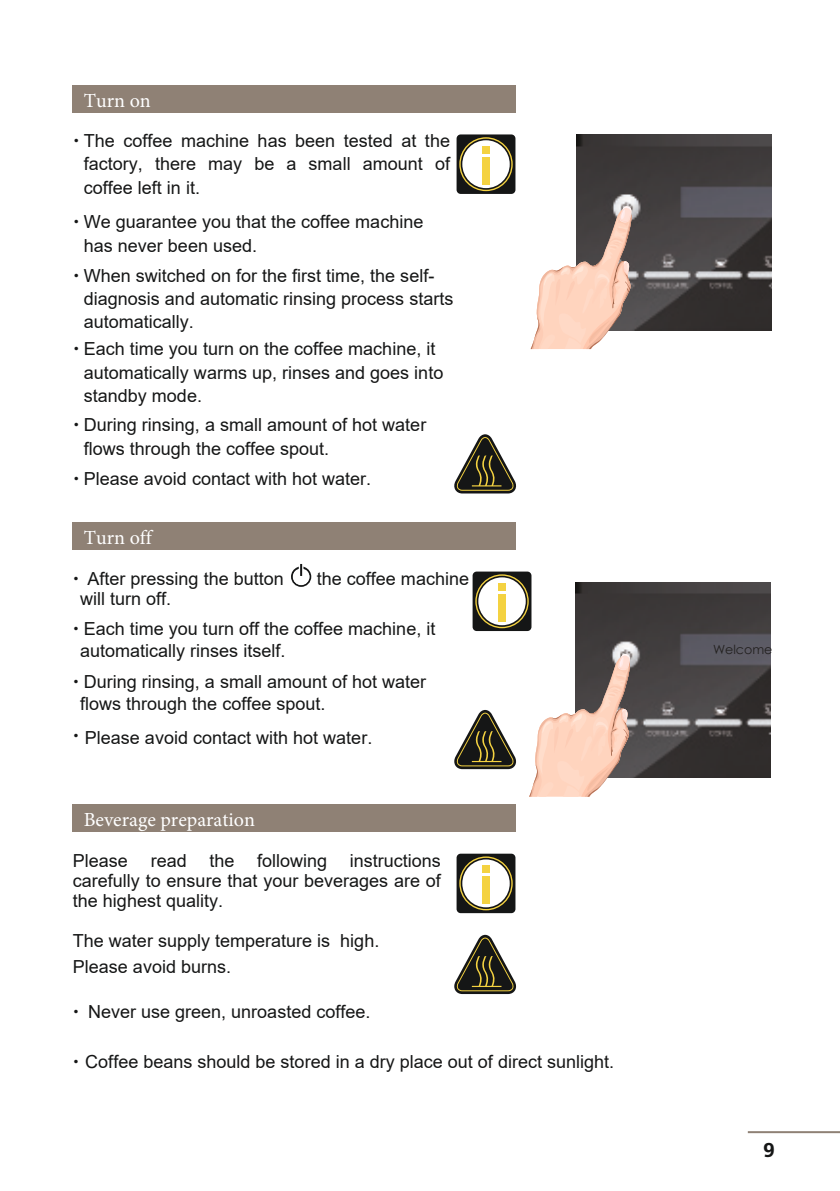
<style>
.page{position:relative;width:840px;height:1191px;background:#fff}
.page>*{position:absolute;margin:0;border:0;box-sizing:border-box;transform-origin:0 0}
.t1{font:20px "Minion Pro";color:#fff}
.t2{font:20px "Free Set Bold Cyrillic";color:#151616}
.t3{font:18px/23.4px "Arial";color:#151616}
.t4{font:12.6px "Century Gothic";color:#232120}
</style>
<div class="page">
<img style="left:575px;top:582px;width:195px;height:196px">
<svg style="left:529px;top:653px;width:102px;height:143px"></svg>
<div style="left:73px;top:85px;width:442px;height:28px;background:#8f8175"></div>
<svg style="left:456px;top:134px;width:59px;height:60px"></svg>
<div style="left:482px;top:146px;width:7px;height:8px;background:#f4d241"></div>
<div style="left:482px;top:157px;width:7px;height:27px;background:#f4d241"></div>
<hr style="left:747px;top:1131px;width:92px;height:2px;background:#8f8175">
<img style="left:576px;top:134px;width:195px;height:196px">
<svg style="left:530px;top:206px;width:103px;height:143px"></svg>
<svg style="left:454px;top:434px;width:62px;height:59px"></svg>
<div style="left:73px;top:522px;width:442px;height:28px;background:#8f8175"></div>
<svg style="left:472px;top:571px;width:59px;height:60px"></svg>
<div style="left:498px;top:583px;width:7px;height:8px;background:#f4d241"></div>
<div style="left:498px;top:594px;width:7px;height:27px;background:#f4d241"></div>
<svg style="left:291px;top:564px;width:21px;height:23px"></svg>
<svg style="left:454px;top:710px;width:62px;height:59px"></svg>
<div style="left:73px;top:804px;width:442px;height:28px;background:#8f8175"></div>
<svg style="left:456px;top:853px;width:59px;height:60px"></svg>
<div style="left:482px;top:865px;width:7px;height:8px;background:#f4d241"></div>
<div style="left:482px;top:876px;width:7px;height:27px;background:#f4d241"></div>
<svg style="left:454px;top:935px;width:62px;height:59px"></svg>
<p class="t1" style="left:84px;top:87px;width:69px">Turn on</p>
<p class="t3" style="left:84px;top:129px;width:367px;text-align:justify">The coffee machine has been tested at the factory, there may be a small amount of coffee left in it.</p>
<p class="t3" style="left:84px;top:210px;width:341px">We guarantee you that the coffee machine has never been used.</p>
<p class="t3" style="left:84px;top:263px;width:371px">When switched on for the first time, the self&shy;diagnosis and automatic rinsing process starts automatically.</p>
<p class="t3" style="left:84px;top:337px;width:361px">Each time you turn on the coffee machine, it automatically warms up, rinses and goes into standby mode.</p>
<p class="t3" style="left:84px;top:413px;width:344px">During rinsing, a small amount of hot water flows through the coffee spout.</p>
<p class="t3" style="left:84px;top:467px;width:289px">Please avoid contact with hot water.</p>
<p class="t1" style="left:84px;top:524px;width:69px">Turn off</p>
<p class="t3" style="left:87px;top:566px;width:198px">After pressing the button</p>
<p class="t3" style="left:316px;top:566px;width:154px">the coffee machine</p>
<p class="t3" style="left:80px;top:583px;width:356px;line-height:30.2px">will turn off.<br>Each time you turn off the coffee machine, it</p>
<p class="t3" style="left:80px;top:634px;width:347px;line-height:31.6px">automatically rinses itself.<br>During rinsing, a small amount of hot water</p>
<p class="t3" style="left:80px;top:686px;width:293px;line-height:33.8px">flows through the coffee spout.<br>Please avoid contact with hot water.</p>
<p class="t1" style="left:84px;top:806px;width:173px">Beverage preparation</p>
<p class="t3" style="left:73px;top:848px;width:57px">Please</p>
<p class="t3" style="left:150px;top:848px;width:38px">read</p>
<p class="t3" style="left:209px;top:848px;width:27px">the</p>
<p class="t3" style="left:257px;top:848px;width:72px">following</p>
<p class="t3" style="left:73px;top:850px;width:369px;line-height:20.2px;text-align:justify;text-indent:277px">instructions carefully to ensure that your beverages are of the highest quality.</p>
<p class="t3" style="left:73px;top:927px;width:308px;line-height:26.2px">The water supply temperature is high.<br>Please avoid burns.</p>
<p class="t3" style="left:88px;top:999px;width:284px">Never use green, unroasted coffee.</p>
<p class="t3" style="left:85px;top:1049px;width:530px">Coffee beans should be stored in a dry place out of direct sunlight.</p>
<p class="t4" style="left:712px;top:640px;width:61px">Welcome</p>
<p class="t2" style="left:762px;top:1141px;width:13px">9</p>
</div>
